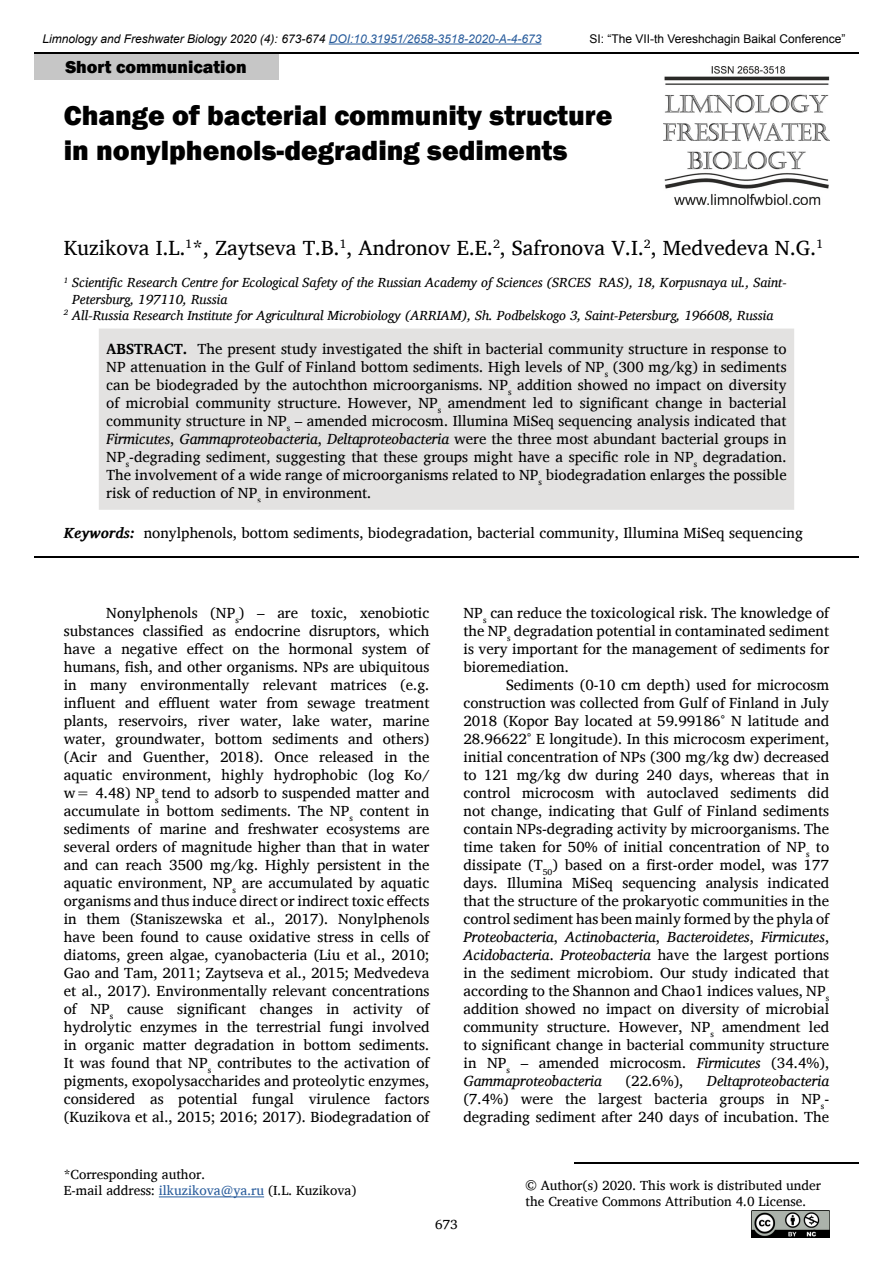
<style>
.page{position:relative;width:893px;height:1263px;background:#fff}
.page>*{position:absolute;margin:0;border:0;box-sizing:border-box;transform-origin:0 0}
.header_article{font:800 28.5px/34.2px "Franklin Gothic";color:#000}
.Autors{font:21px "Charis SIL";color:#000}
.t1{font:800 18px "Franklin Gothic";color:#000}
.t2{font:15px/18px "Charis SIL";color:#000;text-align:justify}
.Instituts{font:italic 13.5px/16.2px "Charis SIL";color:#000}
.small_regular{font:13.5px "Charis SIL";color:#000}
.t3{font:italic 12px "Arial";color:#000}
.t4{font:12px "Arial";color:#000}
.s1{color:#275b9b}
.s2{font-weight:700}
.s3{font-style:italic}
.s4{font-weight:700;font-style:italic}
</style>
<div class="page">
<hr style="left:34px;top:52px;width:825px;height:2px;background:#000">
<hr style="left:329px;top:44px;width:213px;height:1px;background:#275b9b">
<img style="left:663px;top:67px;width:166px;height:138px">
<div style="left:34px;top:54px;width:244px;height:26px;background:#c6c6c6"></div>
<img style="left:751px;top:1210px;width:78px;height:27px">
<hr style="left:574px;top:1162px;width:285px;height:1px;background:#000">
<hr style="left:159px;top:1196px;width:105px;height:1px;background:#275b9b">
<div style="left:99px;top:328px;width:695px;height:182px;background:#e3e2e1"></div>
<hr style="left:34px;top:556px;width:825px;height:2px;background:#000">
<p class="t3" style="left:43px;top:31px;width:500px">Limnology and Freshwater Biology 2020 (4): 673-674 <span class="s1">DOI:10.31951/2658-3518-2020-A-4-673</span></p>
<p class="t4" style="left:589px;top:31px;width:258px">SI: “The VII-th Vereshchagin Baikal Conference”</p>
<p class="t1" style="left:65px;top:55px;width:183px">Short communication</p>
<p class="header_article" style="left:64px;top:99px;width:550px">Change of bacterial community structure in nonylphenols-degrading sediments</p>
<p class="Autors" style="left:64px;top:236px;width:761px">Kuzikova I.L.<sup>1</sup>*, Zaytseva T.B.<sup>1</sup>, Andronov E.E.<sup>2</sup>, Safronova V.I.<sup>2</sup>, Medvedeva N.G.<sup>1</sup></p>
<p class="Instituts" style="left:72px;top:275px;width:716px;text-indent:-9px"><sup>1</sup> Scientific Research Centre for Ecological Safety of the Russian Academy of Sciences (SRCES RAS), 18, Korpusnaya ul., Saint-<br>Petersburg, 197110, Russia</p>
<p class="Instituts" style="left:64px;top:307px;width:711px"><sup>2</sup> All-Russia Research Institute for Agricultural Microbiology (ARRIAM), Sh. Podbelskogo 3, Saint-Petersburg, 196608, Russia</p>
<p class="t2" style="left:106px;top:340px;width:682px"><span class="s2">ABSTRACT.</span> The present study investigated the shift in bacterial community structure in response to NP attenuation in the Gulf of Finland bottom sediments. High levels of NP<sub>s</sub> (300 mg/kg) in sediments can be biodegraded by the autochthon microorganisms. NP<sub>s</sub> addition showed no impact on diversity of microbial community structure. However, NP<sub>s</sub> amendment led to significant change in bacterial community structure in NP<sub>s</sub> – amended microcosm. Illumina MiSeq sequencing analysis indicated that <span class="s3">Firmicutes</span>, <span class="s3">Gammaproteobacteria</span>, <span class="s3">Deltaproteobacteria</span> were the three most abundant bacterial groups in NP<sub>s</sub>-degrading sediment, suggesting that these groups might have a specific role in NP<sub>s</sub> degradation.<br>The involvement of a wide range of microorganisms related to NP<sub>s</sub> biodegradation enlarges the possible risk of reduction of NP<sub>s</sub> in environment.</p>
<p class="t2" style="left:64px;top:524px;width:741px"><span class="s4">Keywords:</span> nonylphenols, bottom sediments, biodegradation, bacterial community, Illumina MiSeq sequencing</p>
<p class="t2" style="left:64px;top:604px;width:367px;text-indent:43px">Nonylphenols (NP<sub>s</sub>) – are toxic, xenobiotic substances classified as endocrine disruptors, which have a negative effect on the hormonal system of humans, fish, and other organisms. NPs are ubiquitous in many environmentally relevant matrices (e.g. influent and effluent water from sewage treatment plants, reservoirs, river water, lake water, marine water, groundwater, bottom sediments and others) (Acir and Guenther, 2018). Once released in the aquatic environment, highly hydrophobic (log Ko/ w= 4.48) NP<sub>s</sub> tend to adsorb to suspended matter and accumulate in bottom sediments. The NP<sub>s</sub> content in sediments of marine and freshwater ecosystems are several orders of magnitude higher than that in water and can reach 3500 mg/kg. Highly persistent in the aquatic environment, NP<sub>s</sub> are accumulated by aquatic organisms and thus induce direct or indirect toxic effects in them (Staniszewska et al., 2017). Nonylphenols have been found to cause oxidative stress in cells of diatoms, green algae, cyanobacteria (Liu et al., 2010; Gao and Tam, 2011; Zaytseva et al., 2015; Medvedeva et al., 2017). Environmentally relevant concentrations of NP<sub>s</sub> cause significant changes in activity of hydrolytic enzymes in the terrestrial fungi involved in organic matter degradation in bottom sediments.<br>It was found that NP<sub>s</sub> contributes to the activation of pigments, exopolysaccharides and proteolytic enzymes, considered as potential fungal virulence factors (Kuzikova et al., 2015; 2016; 2017). Biodegradation of</p>
<p class="t2" style="left:463px;top:604px;width:367px">NP<sub>s</sub> can reduce the toxicological risk. The knowledge of the NP<sub>s</sub> degradation potential in contaminated sediment is very important for the management of sediments for bioremediation.</p>
<p class="t2" style="left:463px;top:676px;width:367px;text-indent:43px">Sediments (0-10 cm depth) used for microcosm construction was collected from Gulf of Finland in July 2018 (Kopor Bay located at 59.99186° N latitude and 28.96622° E longitude). In this microcosm experiment, initial concentration of NPs (300 mg/kg dw) decreased to 121 mg/kg dw during 240 days, whereas that in control microcosm with autoclaved sediments did not change, indicating that Gulf of Finland sediments contain NPs-degrading activity by microorganisms. The time taken for 50% of initial concentration of NP<sub>s</sub> to dissipate (T<sub>50</sub>) based on a first-order model, was 177 days. Illumina MiSeq sequencing analysis indicated that the structure of the prokaryotic communities in the control sediment has been mainly formed by the phyla of <span class="s3">Proteobacteria</span>, <span class="s3">Actinobacteria</span>, <span class="s3">Bacteroidetes</span>, <span class="s3">Firmicutes</span>, <span class="s3">Acidobacteria</span>. <span class="s3">Proteobacteria</span> have the largest portions in the sediment microbiom. Our study indicated that according to the Shannon and Chao1 indices values, NP<sub>s </sub>addition showed no impact on diversity of microbial community structure. However, NP<sub>s</sub> amendment led to significant change in bacterial community structure in NP<sub>s</sub> – amended microcosm. <span class="s3">Firmicutes</span> (34.4%), <span class="s3">Gammaproteobacteria</span></p>
<p class="t2" style="left:463px;top:1072px;width:367px;text-indent:243px"><span class="s3">Deltaproteobacteria </span>(7.4%) were the largest bacteria groups in NP<sub>s&shy;</sub>degrading sediment after 240 days of incubation. The</p>
<p class="t2" style="left:626px;top:1072px;width:59px">(22.6%),</p>
<p class="small_regular" style="left:64px;top:1166px;width:143px">*Corresponding author.</p>
<p class="small_regular" style="left:64px;top:1182px;width:294px">E-mail address: <span class="s1">ilkuzikova@ya.ru</span> (I.L. Kuzikova)</p>
<p class="small_regular" style="left:435px;top:1216px;width:24px">673</p>
<p class="small_regular" style="left:526px;top:1177px;width:297px">© Author(s) 2020. This work is distributed under</p>
<p class="small_regular" style="left:526px;top:1193px;width:282px">the Creative Commons Attribution 4.0 License.</p>
</div>
